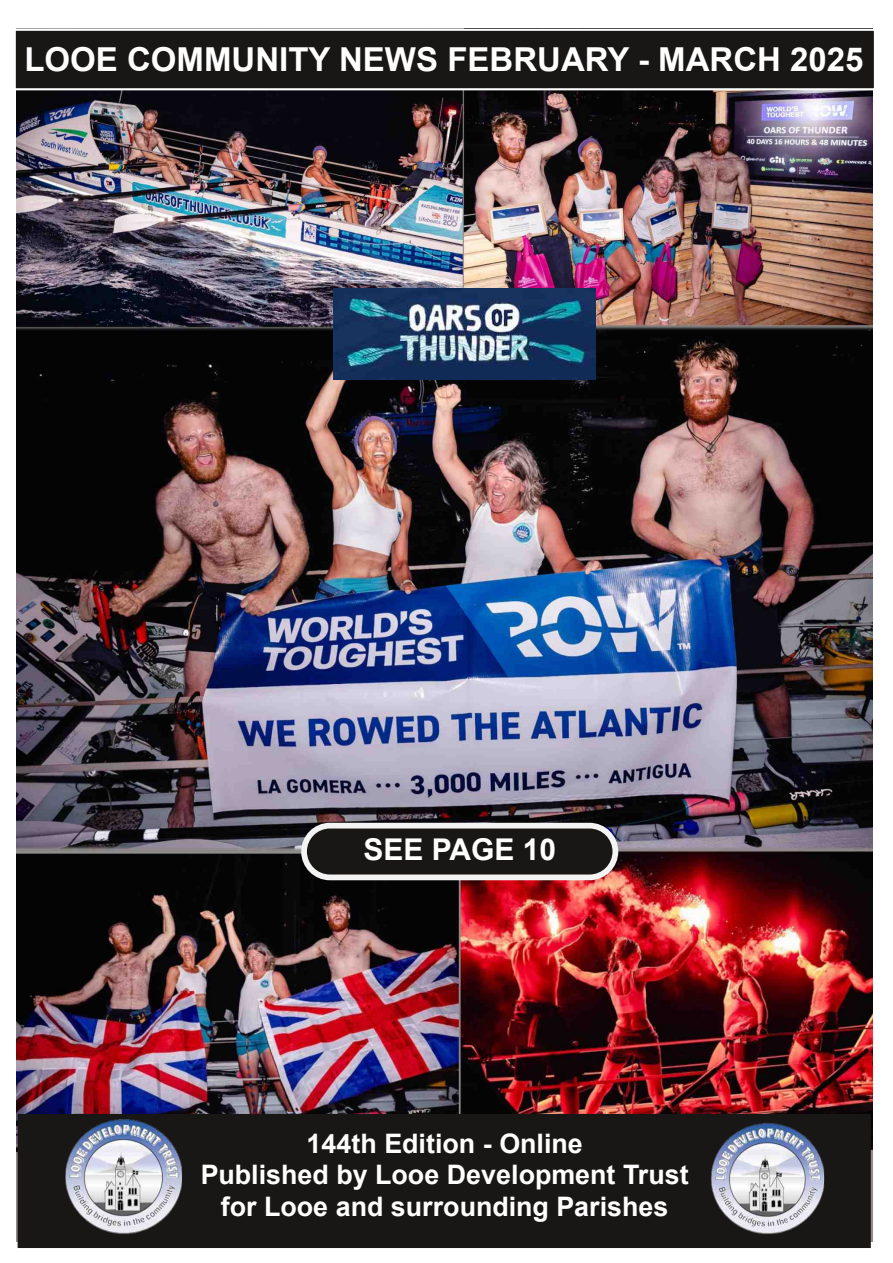
<style>
.page{position:relative;width:893px;height:1263px;background:#fff}
.page>*{position:absolute;margin:0;border:0;box-sizing:border-box;transform-origin:0 0}
.t1{font:700 33px "Arial";color:#fff}
.t2{font:700 30px "Arial";color:#fff}
.t3{font:700 26.85px/31px "Arial";color:#fff;text-align:center}
</style>
<div class="page">
<img style="left:17px;top:90px;width:855px;height:1151px">
<div style="left:18px;top:1115px;width:852px;height:132px;background:#181715"></div>
<div style="left:18px;top:1114px;width:853px;height:134px;border:2px solid #181715"></div>
<div style="left:57px;top:1114px;width:773px;height:122px;border:2px solid #181715"></div>
<img style="left:57px;top:1117px;width:132px;height:119px">
<img style="left:703px;top:1121px;width:127px;height:115px">
<div style="left:15px;top:30px;width:860px;height:59px;background:#181715"></div>
<div style="left:14px;top:29px;width:862px;height:61px;border:2px solid #fff"></div>
<img style="left:334px;top:288px;width:261px;height:92px">
<div style="left:304px;top:826px;width:311px;height:51px;background:#181715;border-radius:26px"></div>
<div style="left:301px;top:823px;width:317px;height:57px;border:6px solid #f3f3f3;border-radius:26px"></div>
<p class="t1" style="left:24px;top:41px;width:840px">LOOE COMMUNITY NEWS FEBRUARY - MARCH 2025</p>
<p class="t2" style="left:364px;top:833px;width:194px">SEE PAGE 10</p>
<p class="t3" style="left:201px;top:1128px;width:490px">144th Edition - Online<br>Published by Looe Development Trust for Looe and surrounding Parishes</p>
</div>
